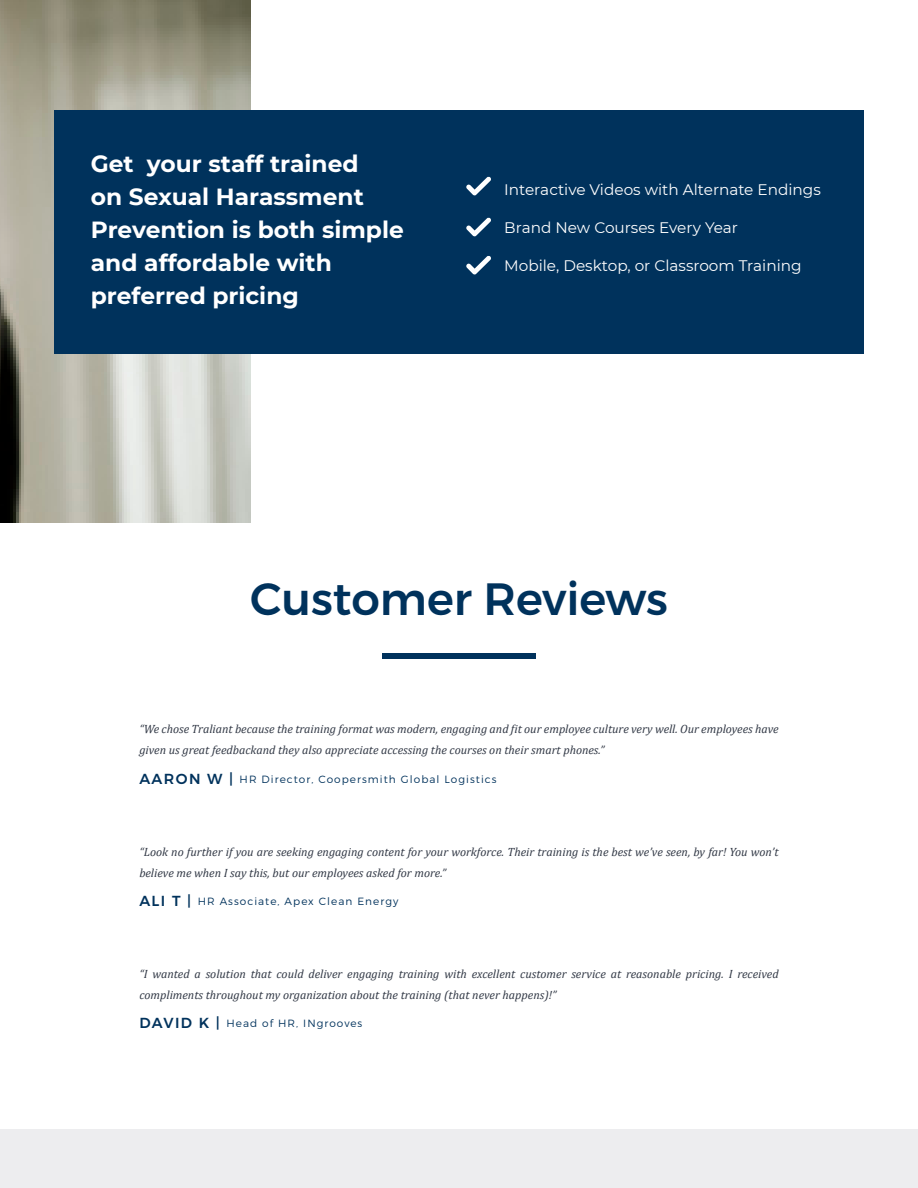
<style>
.page{position:relative;width:918px;height:1188px;background:#fff}
.page>*{position:absolute;margin:0;border:0;box-sizing:border-box;transform-origin:0 0}
.t1{font:500 45.3px "Montserrat";color:#00325c}
.t2{font:700 23.4px/32.8px "Montserrat";color:#fff}
.t3{font:15.3px "Montserrat";color:#fff}
.t4{font:italic 12px/21px "Cambria";color:#323946}
.t5{font:300 10.5px "Montserrat";letter-spacing:.1em;color:#00325c}
.s1{font-weight:500;font-size:14.55px}
</style>
<div class="page">
<div style="left:0;top:1129px;width:918px;height:59px;background:#ededef"></div>
<img style="left:0;top:0;width:250px;height:523px">
<div style="left:382px;top:653px;width:154px;height:6px;background:#00325c"></div>
<div style="left:54px;top:111px;width:810px;height:243px;background:#00325c"></div>
<svg style="left:466px;top:177px;width:25px;height:18px"></svg>
<svg style="left:466px;top:217px;width:25px;height:19px"></svg>
<svg style="left:466px;top:256px;width:25px;height:18px"></svg>
<p class="t2" style="left:91px;top:147px;width:314px">Get your staff trained<br>on Sexual Harassment<br>Prevention is both simple and affordable with preferred pricing</p>
<p class="t3" style="left:504px;top:179px;width:318px">Interactive Videos with Alternate Endings</p>
<p class="t3" style="left:504px;top:217px;width:235px">Brand New Courses Every Year</p>
<p class="t3" style="left:504px;top:255px;width:299px">Mobile, Desktop, or Classroom Training</p>
<p class="t1" style="left:250px;top:571px;width:419px">Customer Reviews</p>
<p class="t4" style="left:139px;top:718px;width:641px">“We chose Traliant because the training format was modern, engaging and fit our employee culture very well. Our employees have given us great feedbackand they also appreciate accessing the courses on their smart phones.”</p>
<p class="t5" style="left:139px;top:773px;width:359px"><span class="s1">AARON W |</span> HR Director, Coopersmith Global Logistics</p>
<p class="t4" style="left:139px;top:840px;width:641px">“Look no further if you are seeking engaging content for your workforce. Their training is the best we’ve seen, by far! You won’t believe me when I say this, but our employees asked for more.”</p>
<p class="t5" style="left:139px;top:895px;width:261px"><span class="s1">ALI T |</span> HR Associate, Apex Clean Energy</p>
<p class="t4" style="left:139px;top:963px;width:641px">“I wanted a solution that could deliver engaging training with excellent customer service at reasonable pricing. I received compliments throughout my organization about the training (that never happens)!”</p>
<p class="t5" style="left:139px;top:1017px;width:225px"><span class="s1">DAVID K |</span> Head of HR, INgrooves</p>
</div>
